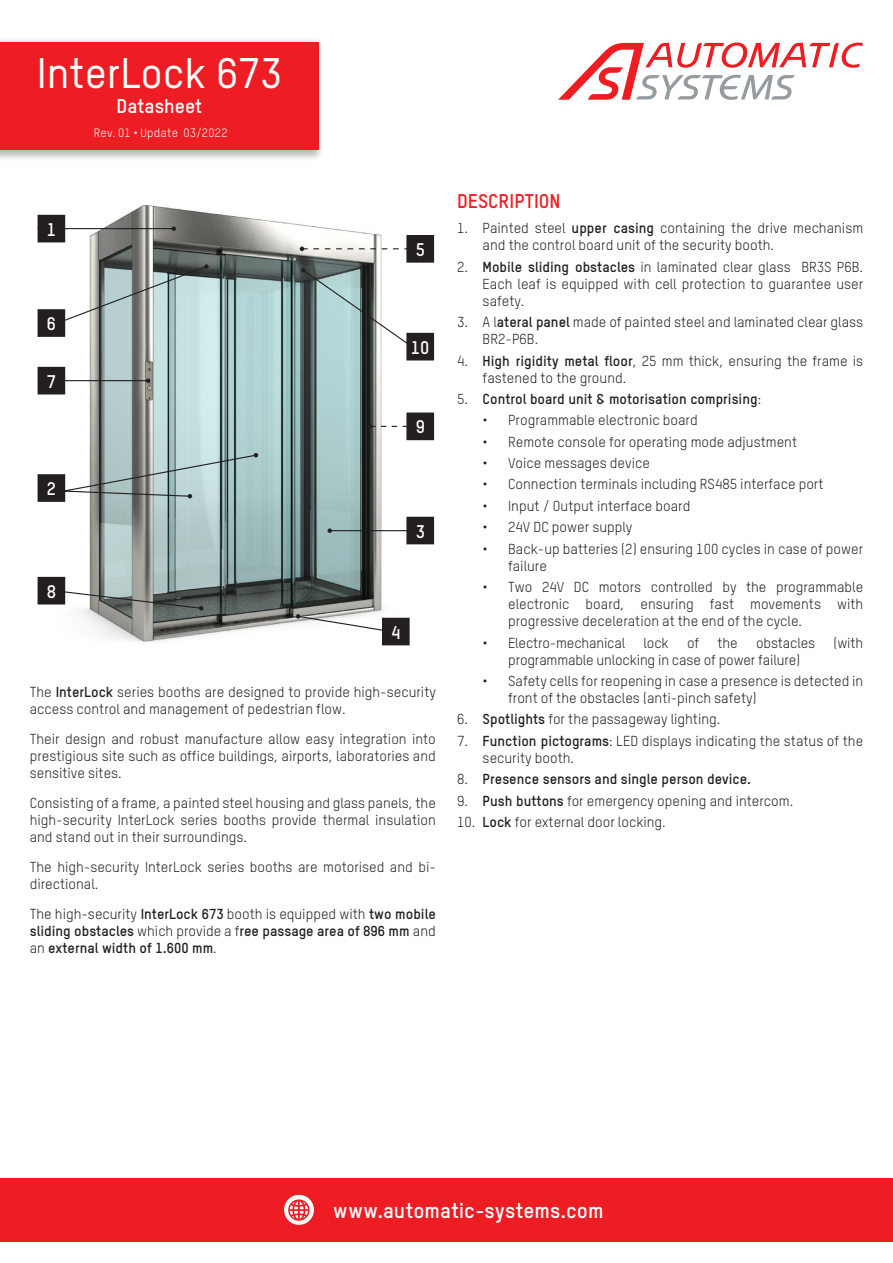
<style>
.page{position:relative;width:893px;height:1263px;background:#fff}
.page>*{position:absolute;margin:0;border:0;box-sizing:border-box;transform-origin:0 0}
.t1{font:500 42px "Oxfam TSTARPRO";color:#fff}
.t2{font:700 21px "Oxfam TSTARPRO";letter-spacing:.005em;color:#fff}
.Titre_1{font:700 19.5px "Oxfam TSTARPRO";color:#ee1d23}
.t3{font:700 19.5px "Oxfam TSTARPRO";color:#fff}
.bodytexte{font:700 18px "Oxfam TSTARPRO";color:#fff}
.bodytexte-2{font:14.25px/17.1px "Oxfam TSTARPRO";color:#231f20}
.bodytexte-3{font:700 14.25px/17.1px "Oxfam TSTARPRO";color:#231f20;text-align:justify}
.t4{font:12px "Oxfam TSTARPRO";letter-spacing:.025em;color:#fff}
.s1{font-weight:700}
.s2{font-weight:400}
</style>
<div class="page">
<img style="left:37px;top:205px;width:382px;height:441px">
<hr style="left:38px;top:228px;width:136px;height:1px;background:#231f20">
<svg style="left:172px;top:226px;width:4px;height:5px"></svg>
<hr style="left:330px;top:530px;width:104px;height:1px;background:#231f20">
<svg style="left:327px;top:528px;width:5px;height:5px"></svg>
<hr style="left:50px;top:380px;width:98px;height:1px;background:#231f20">
<svg style="left:146px;top:378px;width:4px;height:5px"></svg>
<svg style="left:296px;top:614px;width:114px;height:31px"></svg>
<svg style="left:406px;top:517px;width:28px;height:27px"></svg>
<svg style="left:38px;top:453px;width:220px;height:49px"></svg>
<svg style="left:38px;top:577px;width:165px;height:33px"></svg>
<svg style="left:368px;top:412px;width:66px;height:28px"></svg>
<svg style="left:38px;top:264px;width:171px;height:73px"></svg>
<svg style="left:38px;top:367px;width:27px;height:27px"></svg>
<svg style="left:38px;top:215px;width:27px;height:27px"></svg>
<svg style="left:300px;top:235px;width:134px;height:125px"></svg>
<div style="left:0;top:37px;width:325px;height:125px;background:#444141;opacity:.37"></div>
<div style="left:0;top:43px;width:319px;height:107px;background:#ee1d23"></div>
<svg style="left:558px;top:43px;width:305px;height:57px"></svg>
<div style="left:0;top:1178px;width:893px;height:64px;background:#ee1d23"></div>
<svg style="left:284px;top:1194px;width:30px;height:31px"></svg>
<h1 class="t1" style="left:37px;top:48px;width:247px">InterLock 673</h1>
<h3 class="t3" style="left:117px;top:94px;width:87px">Datasheet</h3>
<p class="t4" style="left:94px;top:126px;width:135px">Rev. 01 • Update 03/2022</p>
<p class="bodytexte" style="left:47px;top:218px;width:11px">1</p>
<p class="bodytexte" style="left:47px;top:313px;width:11px">6</p>
<p class="bodytexte" style="left:47px;top:370px;width:11px">7</p>
<p class="bodytexte" style="left:47px;top:478px;width:11px">2</p>
<p class="bodytexte" style="left:47px;top:580px;width:11px">8</p>
<p class="bodytexte" style="left:416px;top:238px;width:11px">5</p>
<p class="bodytexte" style="left:411px;top:336px;width:20px">10</p>
<p class="bodytexte" style="left:416px;top:416px;width:11px">9</p>
<p class="bodytexte" style="left:416px;top:520px;width:11px">3</p>
<p class="bodytexte" style="left:391px;top:621px;width:11px">4</p>
<p class="bodytexte-2" style="left:30px;top:683px;width:408px">The <span class="s1">InterLock</span> series booths are designed to provide high-security access control and management of pedestrian flow.</p>
<p class="bodytexte-2" style="left:30px;top:730px;width:408px;text-align:justify">Their design and robust manufacture allow easy integration into prestigious site such as office buildings, airports, laboratories and sensitive sites.</p>
<p class="bodytexte-2" style="left:30px;top:794px;width:408px;text-align:justify">Consisting of a frame, a painted steel housing and glass panels, the high-security InterLock series booths provide thermal insulation and stand out in their surroundings.</p>
<p class="bodytexte-2" style="left:30px;top:858px;width:408px">The high-security InterLock series booths are motorised and bi&shy;directional.</p>
<p class="bodytexte-3" style="left:30px;top:905px;width:408px"><span class="s2">The high-security</span> InterLock 673 <span class="s2">booth is equipped with</span> two mobile sliding obstacles <span class="s2">which provide a f</span>ree passage area of 896 mm <span class="s2">and an</span> external width of 1.600 mm<span class="s2">.</span></p>
<p class="Titre_1" style="left:457px;top:189px;width:105px">DESCRIPTION</p>
<p class="bodytexte-2" style="left:483px;top:219px;width:382px;text-indent:-26px">1. Painted steel <span class="s1">upper casing</span> containing the drive mechanism and the control board unit of the security booth.</p>
<p class="bodytexte-2" style="left:483px;top:258px;width:382px;text-align:justify;text-indent:-26px">2. <span class="s1">Mobile sliding obstacles</span> in laminated clear glass BR3S P6B.<br>Each leaf is equipped with cell protection to guarantee user safety.</p>
<p class="bodytexte-2" style="left:483px;top:313px;width:382px;text-indent:-26px">3. A l<span class="s1">ateral panel</span> made of painted steel and laminated clear glass<br>BR2-P6B.</p>
<p class="bodytexte-2" style="left:483px;top:352px;width:382px;text-indent:-26px">4. <span class="s1">High rigidity metal floor</span>, 25 mm thick, ensuring the frame is fastened to the ground.</p>
<p class="bodytexte-3" style="left:457px;top:390px;width:306px"><span class="s2">5.</span> Control board unit &amp; motorisation comprising<span class="s2">:</span></p>
<p class="bodytexte-2" style="left:483px;top:412px;width:217px">• Programmable electronic board</p>
<p class="bodytexte-2" style="left:483px;top:433px;width:316px">• Remote console for operating mode adjustment</p>
<p class="bodytexte-2" style="left:483px;top:454px;width:169px">• Voice messages device</p>
<p class="bodytexte-2" style="left:483px;top:476px;width:342px">• Connection terminals including RS485 interface port</p>
<p class="bodytexte-2" style="left:483px;top:497px;width:209px">• Input / Output interface board</p>
<p class="bodytexte-2" style="left:483px;top:518px;width:151px">• 24V DC power supply</p>
<p class="bodytexte-2" style="left:508px;top:540px;width:357px;text-indent:-26px">• Back-up batteries (2) ensuring 100 cycles in case of power failure</p>
<p class="bodytexte-2" style="left:508px;top:578px;width:357px;text-align:justify;text-indent:-26px">• Two 24V DC motors controlled by the programmable electronic board, ensuring fast movements with progressive deceleration at the end of the cycle.</p>
<p class="bodytexte-2" style="left:483px;top:634px;width:144px">• Electro-mechanical</p>
<p class="bodytexte-2" style="left:644px;top:634px;width:27px">lock</p>
<p class="bodytexte-2" style="left:687px;top:634px;width:14px">of</p>
<p class="bodytexte-2" style="left:718px;top:634px;width:22px">the</p>
<p class="bodytexte-2" style="left:756px;top:634px;width:61px">obstacles</p>
<p class="bodytexte-2" style="left:833px;top:634px;width:31px">(with</p>
<p class="bodytexte-2" style="left:508px;top:651px;width:293px">programmable unlocking in case of power failure)</p>
<p class="bodytexte-2" style="left:508px;top:672px;width:357px;text-indent:-26px">• Safety cells for reopening in case a presence is detected in front of the obstacles (anti-pinch safety)</p>
<p class="bodytexte-2" style="left:457px;top:711px;width:265px">6. <span class="s1">Spotlights</span> for the passageway lighting.</p>
<p class="bodytexte-2" style="left:483px;top:732px;width:382px;text-indent:-26px">7. <span class="s1">Function pictograms</span>: LED displays indicating the status of the security booth.</p>
<p class="bodytexte-3" style="left:457px;top:770px;width:296px"><span class="s2">8.</span> Presence sensors and single person device.</p>
<p class="bodytexte-2" style="left:457px;top:792px;width:338px">9. <span class="s1">Push buttons</span> for emergency opening and intercom.</p>
<p class="bodytexte-2" style="left:457px;top:813px;width:210px">10. <span class="s1">Lock</span> for external door locking.</p>
<h2 class="t2" style="left:333px;top:1198px;width:272px">www.automatic-systems.com</h2>
</div>
